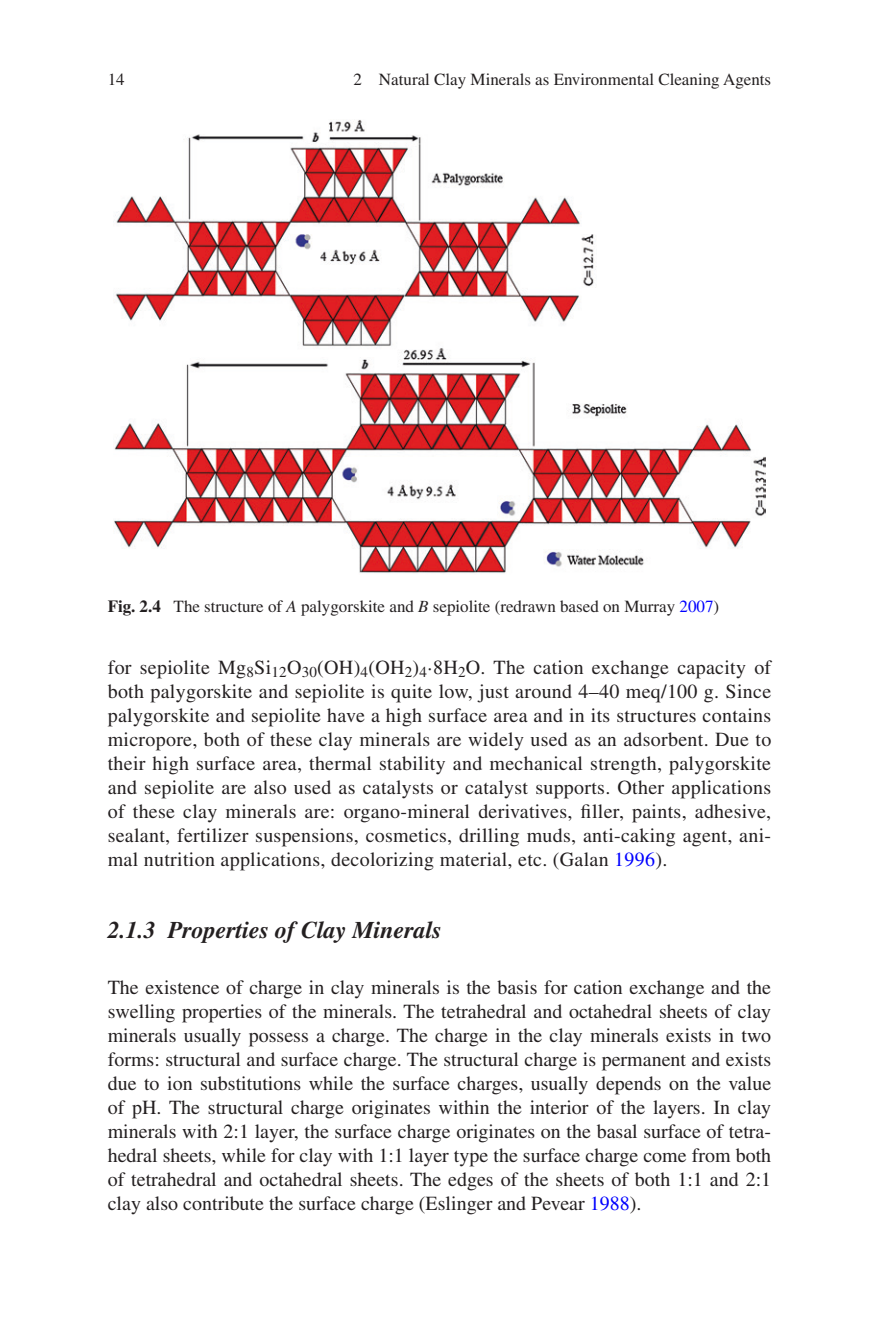
<style>
.page{position:relative;width:879px;height:1333px;background:#fff}
.page>*{position:absolute;margin:0;border:0;box-sizing:border-box;transform-origin:0 0}
.t1{font:italic 700 24px "Times";color:#231f20}
.t2{font:20px/24px "Times";letter-spacing:.005em;color:#231f20;text-align:justify}
.t3{font:17px "Times";color:#231f20}
.t4{font:17px "Times Roman 2";color:#231f20}
.s1{font-weight:700}
.s2{font-style:italic}
.s3{color:#00f}
.s4{font-family:"MTSY"}
</style>
<div class="page">
<img style="left:113px;top:120px;width:652px;height:453px">
<p class="t3" style="left:108px;top:70px;width:18px">14</p>
<p class="t4" style="left:353px;top:70px;width:419px">2 Natural Clay Minerals as Environmental Cleaning Agents</p>
<p class="t3" style="left:108px;top:597px;width:613px"><span class="s1">Fig. 2.4</span> The structure of <span class="s2">A</span> palygorskite and <span class="s2">B</span> sepiolite (redrawn based on Murray <span class="s3">2007</span>)</p>
<p class="t2" style="left:108px;top:655px;width:665px">for sepiolite Mg<sub>8</sub>Si<sub>12</sub>O<sub>30</sub>(OH)<sub>4</sub>(OH<sub>2</sub>)<sub>4</sub><span class="s4">·</span>8H<sub>2</sub>O. The cation exchange capacity of both palygorskite and sepiolite is quite low, just around 4–40 meq/100 g. Since palygorskite and sepiolite have a high surface area and in its structures contains micropore, both of these clay minerals are widely used as an adsorbent. Due to their high surface area, thermal stability and mechanical strength, palygorskite and sepiolite are also used as catalysts or catalyst supports. Other applications of these clay minerals are: organo-mineral derivatives, filler, paints, adhesive, sealant, fertilizer suspensions, cosmetics, drilling muds, anti-caking agent, ani&shy;mal nutrition applications, decolorizing material, etc. (Galan <span class="s3">1996</span>).</p>
<p class="t1" style="left:108px;top:916px;width:336px">2.1.3 Properties of Clay Minerals</p>
<p class="t2" style="left:108px;top:975px;width:665px">The existence of charge in clay minerals is the basis for cation exchange and the swelling properties of the minerals. The tetrahedral and octahedral sheets of clay minerals usually possess a charge. The charge in the clay minerals exists in two forms: structural and surface charge. The structural charge is permanent and exists due to ion substitutions while the surface charges, usually depends on the value of pH. The structural charge originates within the interior of the layers. In clay minerals with 2:1 layer, the surface charge originates on the basal surface of tetra&shy;hedral sheets, while for clay with 1:1 layer type the surface charge come from both of tetrahedral and octahedral sheets. The edges of the sheets of both 1:1 and 2:1 clay also contribute the surface charge (Eslinger and Pevear <span class="s3">1988</span>).</p>
</div>
